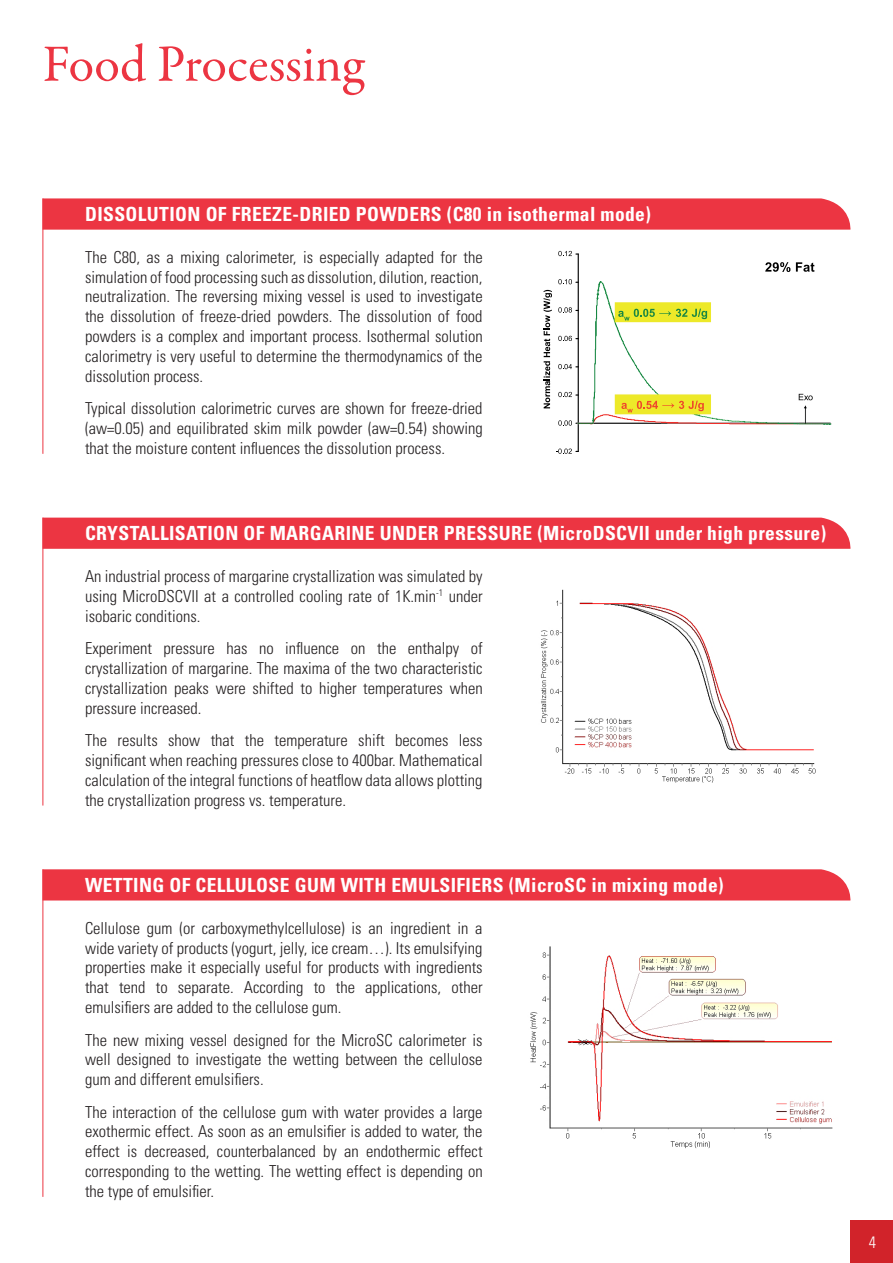
<style>
.page{position:relative;width:893px;height:1263px;background:#fff}
.page>*{position:absolute;margin:0;border:0;box-sizing:border-box;transform-origin:0 0}
.t1{font:52.5px "Garamond Premr Pro";letter-spacing:-.005em;color:#ec3542}
.t2{font:700 condensed 19.5px "Univers LT Std";letter-spacing:.02em;color:#fff}
.t3{font:300 condensed 16.5px/19.8px "Univers LT Std";color:#231f20;text-align:justify}
.t4{font:300 condensed 16.5px "Univers LT Std";color:#fff}
</style>
<div class="page">
<div style="left:851px;top:1220px;width:42px;height:43px;background:#d1232a"></div>
<svg style="left:44px;top:198px;width:807px;height:32px;background:#ec3b48"></svg>
<hr style="left:578px;top:254px;width:1px;height:197px;background:#000">
<hr style="left:576px;top:423px;width:254px;height:1px;background:#000">
<img style="left:578px;top:281px;width:254px;height:144px">
<svg style="left:544px;top:290px;width:8px;height:118px"></svg>
<svg style="left:558px;top:251px;width:20px;height:5px"></svg>
<svg style="left:558px;top:279px;width:20px;height:6px"></svg>
<svg style="left:765px;top:262px;width:25px;height:10px"></svg>
<svg style="left:796px;top:262px;width:18px;height:10px"></svg>
<svg style="left:558px;top:307px;width:20px;height:6px"></svg>
<svg style="left:618px;top:309px;width:89px;height:11px"></svg>
<svg style="left:558px;top:336px;width:20px;height:5px"></svg>
<svg style="left:558px;top:364px;width:20px;height:5px"></svg>
<svg style="left:558px;top:392px;width:20px;height:5px"></svg>
<svg style="left:558px;top:420px;width:14px;height:6px"></svg>
<svg style="left:621px;top:401px;width:83px;height:12px"></svg>
<svg style="left:799px;top:394px;width:14px;height:6px"></svg>
<svg style="left:556px;top:449px;width:22px;height:5px"></svg>
<hr style="left:43px;top:198px;width:1px;height:256px;background:#ec3542">
<div style="left:44px;top:518px;width:807px;height:31px;background:#ec3542"></div>
<img style="left:541px;top:589px;width:275px;height:194px">
<hr style="left:43px;top:518px;width:1px;height:287px;background:#ec3542">
<div style="left:44px;top:869px;width:807px;height:31px;background:#ec3542"></div>
<img style="left:530px;top:946px;width:303px;height:203px">
<hr style="left:43px;top:869px;width:1px;height:328px;background:#ec3542">
<p class="t1" style="left:43px;top:32px;width:323px">Food Processing</p>
<p class="t2" style="left:85px;top:202px;width:567px">DISSOLUTION OF FREEZE-DRIED POWDERS (C80 in isothermal mode)</p>
<p class="t3" style="left:85px;top:247px;width:399px">The C80, as a mixing calorimeter, is especially adapted for the simulation of food processing such as dissolution, dilution, reaction, neutralization. The reversing mixing vessel is used to investigate the dissolution of freeze-dried powders. The dissolution of food powders is a complex and important process. Isothermal solution calorimetry is very useful to determine the thermodynamics of the dissolution process.</p>
<p class="t3" style="left:85px;top:398px;width:399px">Typical dissolution calorimetric curves are shown for freeze-dried (aw=0.05) and equilibrated skim milk powder (aw=0.54) showing that the moisture content influences the dissolution process.</p>
<p class="t2" style="left:85px;top:521px;width:742px">CRYSTALLISATION OF MARGARINE UNDER PRESSURE (MicroDSCVII under high pressure)</p>
<p class="t3" style="left:85px;top:566px;width:399px">An industrial process of margarine crystallization was simulated by using MicroDSCVII at a controlled cooling rate of 1K.min<sup>-1</sup> under isobaric conditions.</p>
<p class="t3" style="left:85px;top:638px;width:399px">Experiment pressure has no influence on the enthalpy of crystallization of margarine. The maxima of the two characteristic crystallization peaks were shifted to higher temperatures when pressure increased.</p>
<p class="t3" style="left:85px;top:730px;width:399px">The results show that the temperature shift becomes less significant when reaching pressures close to 400bar. Mathematical calculation of the integral functions of heatflow data allows plotting the crystallization progress vs. temperature.</p>
<p class="t2" style="left:85px;top:873px;width:640px">WETTING OF CELLULOSE GUM WITH EMULSIFIERS (MicroSC in mixing mode)</p>
<p class="t3" style="left:85px;top:918px;width:399px">Cellulose gum (or carboxymethylcellulose) is an ingredient in a wide variety of products (yogurt, jelly, ice cream…). Its emulsifying properties make it especially useful for products with ingredients that tend to separate. According to the applications, other emulsifiers are added to the cellulose gum.</p>
<p class="t3" style="left:85px;top:1030px;width:399px">The new mixing vessel designed for the MicroSC calorimeter is well designed to investigate the wetting between the cellulose gum and different emulsifiers.</p>
<p class="t3" style="left:85px;top:1102px;width:399px">The interaction of the cellulose gum with water provides a large exothermic effect. As soon as an emulsifier is added to water, the effect is decreased, counterbalanced by an endothermic effect corresponding to the wetting. The wetting effect is depending on the type of emulsifier.</p>
<p class="t4" style="left:869px;top:1232px;width:9px">4</p>
</div>
